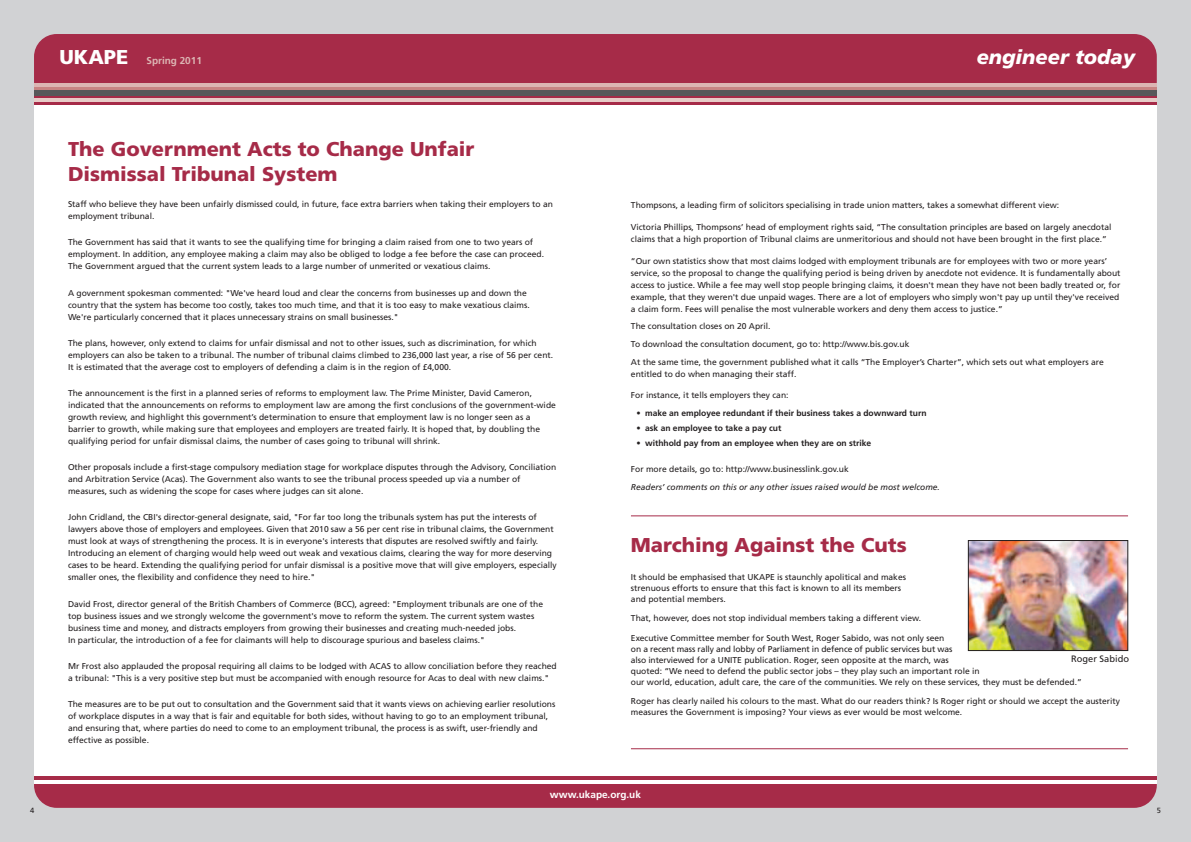
<style>
.page{position:relative;width:1191px;height:842px;background:#d1d2d4}
.page>*{position:absolute;margin:0;border:0;box-sizing:border-box;transform-origin:0 0}
.t1{font:900 20px/25px "Frutiger";color:#a62b48}
.t2{font:italic 900 20px "Frutiger";color:#fff}
.t3{font:900 20px "Frutiger";color:#fff}
.t4{font:700 10px "Frutiger";color:#fff}
.t5{font:700 10px "Frutiger";color:#dcb5b3}
.t6{font:9.3px "Frutiger";color:#231f20}
.t7{font:8.5px/12px "Frutiger";color:#231f20}
.t8{font:700 8.5px "Frutiger";color:#231f20}
.t9{font:italic 8.5px "Frutiger";color:#231f20}
.t10{font:7.5px "Frutiger";color:#231f20}
</style>
<div class="page">
<div style="left:34px;top:34px;width:1122px;height:70px;background:#a62b48;border-radius:23px"></div>
<div style="left:34px;top:751px;width:1122px;height:57px;background:#a62b48;border-radius:23px"></div>
<hr style="left:34px;top:780px;width:1122px;height:4px;background:#fff">
<div style="left:34px;top:104px;width:1122px;height:673px;background:#fff"></div>
<hr style="left:34px;top:776px;width:1122px;height:4px;background:#a62b48">
<svg style="left:34px;top:96px;width:1122px;height:9px"></svg>
<svg style="left:34px;top:87px;width:1122px;height:4px;background:#ab7978"></svg>
<hr style="left:34px;top:98px;width:1122px;height:3px;background:#e7ccc8">
<div style="left:34px;top:91px;width:1122px;height:5px;background:#57585a"></div>
<hr style="left:34px;top:83px;width:1122px;height:4px;background:#dcb5b3">
<hr style="left:631px;top:748px;width:497px;height:1px;background:#a62b48">
<hr style="left:631px;top:515px;width:497px;height:1px;background:#a62b48">
<img style="left:970px;top:542px;width:156px;height:107px">
<div style="left:968px;top:540px;width:160px;height:111px;border:1px solid #231f20"></div>
<h1 class="t3" style="left:60px;top:49px;width:70px">UKAPE</h1>
<h1 class="t2" style="left:976px;top:49px;width:160px">engineer today</h1>
<p class="t5" style="left:146px;top:56px;width:57px">Spring 2011</p>
<h1 class="t1" style="left:68px;top:138px;width:408px">The Government Acts to Change Unfair<br>Dismissal Tribunal System</h1>
<p class="t7" style="left:68px;top:199px;width:486px">Staff who believe they have been unfairly dismissed could, in future, face extra barriers when taking their employers to an employment tribunal.</p>
<p class="t7" style="left:68px;top:237px;width:477px">The Government has said that it wants to see the qualifying time for bringing a claim raised from one to two years of employment. In addition, any employee making a claim may also be obliged to lodge a fee before the case can proceed.<br>The Government argued that the current system leads to a large number of unmerited or vexatious claims.</p>
<p class="t7" style="left:68px;top:287px;width:463px">A government spokesman commented: "We've heard loud and clear the concerns from businesses up and down the country that the system has become too costly, takes too much time, and that it is too easy to make vexatious claims.<br>We're particularly concerned that it places unnecessary strains on small businesses."</p>
<p class="t7" style="left:68px;top:337px;width:486px">The plans, however, only extend to claims for unfair dismissal and not to other issues, such as discrimination, for which employers can also be taken to a tribunal. The number of tribunal claims climbed to 236,000 last year, a rise of 56 per cent.<br>It is estimated that the average cost to employers of defending a claim is in the region of £4,000.</p>
<p class="t7" style="left:68px;top:388px;width:489px">The announcement is the first in a planned series of reforms to employment law. The Prime Minister, David Cameron, indicated that the announcements on reforms to employment law are among the first conclusions of the government-wide growth review, and highlight this government’s determination to ensure that employment law is no longer seen as a barrier to growth, while making sure that employees and employers are treated fairly. It is hoped that, by doubling the qualifying period for unfair dismissal claims, the number of cases going to tribunal will shrink.</p>
<p class="t7" style="left:68px;top:462px;width:489px">Other proposals include a first-stage compulsory mediation stage for workplace disputes through the Advisory, Conciliation and Arbitration Service (Acas). The Government also wants to see the tribunal process speeded up via a number of measures, such as widening the scope for cases where judges can sit alone.</p>
<p class="t7" style="left:68px;top:512px;width:490px">John Cridland, the CBI's director-general designate, said, "For far too long the tribunals system has put the interests of lawyers above those of employers and employees. Given that 2010 saw a 56 per cent rise in tribunal claims, the Government must look at ways of strengthening the process. It is in everyone's interests that disputes are resolved swiftly and fairly.<br>Introducing an element of charging would help weed out weak and vexatious claims, clearing the way for more deserving cases to be heard. Extending the qualifying period for unfair dismissal is a positive move that will give employers, especially smaller ones, the flexibility and confidence they need to hire."</p>
<p class="t7" style="left:68px;top:598px;width:476px">David Frost, director general of the British Chambers of Commerce (BCC), agreed: "Employment tribunals are one of the top business issues and we strongly welcome the government's move to reform the system. The current system wastes business time and money, and distracts employers from growing their businesses and creating much-needed jobs.<br>In particular, the introduction of a fee for claimants will help to discourage spurious and baseless claims."</p>
<p class="t7" style="left:68px;top:660px;width:490px">Mr Frost also applauded the proposal requiring all claims to be lodged with ACAS to allow conciliation before they reached a tribunal: "This is a very positive step but must be accompanied with enough resource for Acas to deal with new claims."</p>
<p class="t7" style="left:68px;top:698px;width:489px">The measures are to be put out to consultation and the Government said that it wants views on achieving earlier resolutions of workplace disputes in a way that is fair and equitable for both sides, without having to go to an employment tribunal, and ensuring that, where parties do need to come to an employment tribunal, the process is as swift, user-friendly and effective as possible.</p>
<p class="t7" style="left:631px;top:199px;width:430px">Thompsons, a leading firm of solicitors specialising in trade union matters, takes a somewhat different view:</p>
<p class="t7" style="left:631px;top:221px;width:482px">Victoria Phillips, Thompsons’ head of employment rights said, “The consultation principles are based on largely anecdotal claims that a high proportion of Tribunal claims are unmeritorious and should not have been brought in the first place.”</p>
<p class="t7" style="left:631px;top:255px;width:491px">“Our own statistics show that most claims lodged with employment tribunals are for employees with two or more years’ service, so the proposal to change the qualifying period is being driven by anecdote not evidence. It is fundamentally about access to justice. While a fee may well stop people bringing claims, it doesn't mean they have not been badly treated or, for example, that they weren't due unpaid wages. There are a lot of employers who simply won't pay up until they've received a claim form. Fees will penalise the most vulnerable workers and deny them access to justice.”</p>
<p class="t7" style="left:631px;top:318px;width:474px;line-height:17.7px">The consultation closes on 20 April.<br>To download the consultation document, go to: http://www.bis.gov.uk<br>At the same time, the government published what it calls “The Employer’s Charter”, which sets out what employers are</p>
<p class="t7" style="left:631px;top:368px;width:167px">entitled to do when managing their staff.</p>
<p class="t7" style="left:631px;top:390px;width:159px">For instance, it tells employers they can:</p>
<p class="t8" style="left:636px;top:410px;width:291px">• make an employee redundant if their business takes a downward turn</p>
<p class="t8" style="left:636px;top:425px;width:146px">• ask an employee to take a pay cut</p>
<p class="t8" style="left:636px;top:439px;width:236px">• withhold pay from an employee when they are on strike</p>
<p class="t7" style="left:631px;top:464px;width:219px">For more details, go to: http://www.businesslink.gov.uk</p>
<p class="t9" style="left:631px;top:483px;width:310px">Readers’ comments on this or any other issues raised would be most welcome.</p>
<h1 class="t1" style="left:631px;top:534px;width:277px">Marching Against the Cuts</h1>
<p class="t7" style="left:631px;top:572px;width:276px;line-height:11px">It should be emphasised that UKAPE is staunchly apolitical and makes strenuous efforts to ensure that this fact is known to all its members and potential members.</p>
<p class="t7" style="left:631px;top:613px;width:292px">That, however, does not stop individual members taking a different view.</p>
<p class="t7" style="left:631px;top:633px;width:452px;line-height:11px">Executive Committee member for South West, Roger Sabido, was not only seen<br>on a recent mass rally and lobby of Parliament in defence of public services but was<br>also interviewed for a UNITE publication. Roger, seen opposite at the march, was<br>quoted: “We need to defend the public sector jobs – they play such an important role in<br>our world, education, adult care, the care of the communities. We rely on these services, they must be defended.”</p>
<p class="t7" style="left:631px;top:697px;width:491px;line-height:11px">Roger has clearly nailed his colours to the mast. What do our readers think? Is Roger right or should we accept the austerity measures the Government is imposing? Your views as ever would be most welcome.</p>
<p class="t6" style="left:1071px;top:655px;width:59px">Roger Sabido</p>
<p class="t4" style="left:550px;top:790px;width:93px">www.ukape.org.uk</p>
<p class="t10" style="left:30px;top:808px;width:6px">4</p>
<p class="t10" style="left:1156px;top:808px;width:6px">5</p>
</div>
